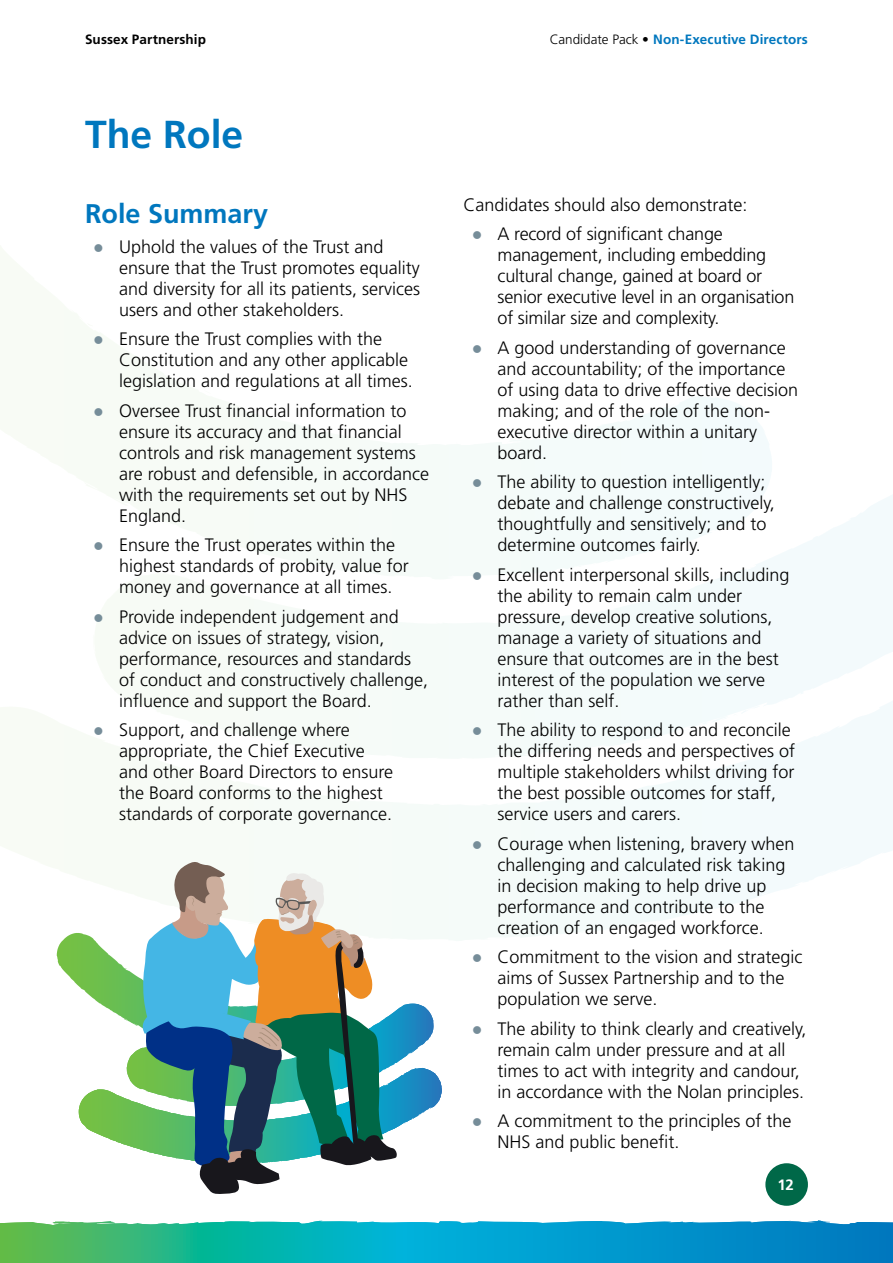
<style>
.page{position:relative;width:893px;height:1263px;background:#fff}
.page>*{position:absolute;margin:0;border:0;box-sizing:border-box;transform-origin:0 0}
.t1{font:700 39px "Frutiger LT Std";color:#0077be}
.t2{font:700 27px "Frutiger LT Std";color:#0077be}
.t3{font:300 18px/21px "Frutiger LT Std";color:#000}
.t4{font:700 15px "Frutiger LT Std";color:#fff}
.t5{font:700 13.5px "Frutiger LT Std";letter-spacing:.01em;color:#0077be}
.t6{font:700 13.5px "Frutiger LT Std";letter-spacing:.005em;color:#000}
.s1{font-weight:300;color:#000}
.s2{font-weight:900;color:#000}
.s3{color:#768d99}
</style>
<div class="page">
<div style="left:765px;top:1163px;width:43px;height:43px;background:#006848;border-radius:50%"></div>
<svg style="left:0;top:1220px;width:893px;height:43px;background:#1aa8b6"></svg>
<svg style="left:431px;top:1016px;width:3px;height:6px"></svg>
<svg style="left:57px;top:862px;width:360px;height:332px"></svg>
<p class="t6" style="left:85px;top:32px;width:122px">Sussex Partnership</p>
<p class="t5" style="left:550px;top:32px;width:260px"><span class="s1">Candidate Pack</span> <span class="s2">•</span> Non-Executive Directors</p>
<h1 class="t1" style="left:85px;top:111px;width:160px">The Role</h1>
<h2 class="t2" style="left:85px;top:197px;width:185px">Role Summary</h2>
<p class="t3" style="left:119px;top:236px;width:302px;text-indent:-26px"><span class="s3">●</span> Uphold the values of the Trust and ensure that the Trust promotes equality and diversity for all its patients, services users and other stakeholders.</p>
<p class="t3" style="left:119px;top:329px;width:295px;text-indent:-26px"><span class="s3">●</span> Ensure the Trust complies with the<br>Constitution and any other applicable legislation and regulations at all times.</p>
<p class="t3" style="left:119px;top:400px;width:312px;text-indent:-26px"><span class="s3">●</span> Oversee Trust financial information to ensure its accuracy and that financial controls and risk management systems are robust and defensible, in accordance with the requirements set out by NHS England.</p>
<p class="t3" style="left:119px;top:535px;width:291px;text-indent:-26px"><span class="s3">●</span> Ensure the Trust operates within the highest standards of probity, value for money and governance at all times.</p>
<p class="t3" style="left:119px;top:606px;width:311px;text-indent:-26px"><span class="s3">●</span> Provide independent judgement and advice on issues of strategy, vision, performance, resources and standards of conduct and constructively challenge, influence and support the Board.</p>
<p class="t3" style="left:119px;top:720px;width:276px;text-indent:-26px"><span class="s3">●</span> Support, and challenge where appropriate, the Chief Executive and other Board Directors to ensure the Board conforms to the highest standards of corporate governance.</p>
<p class="t3" style="left:463px;top:194px;width:286px">Candidates should also demonstrate:</p>
<p class="t3" style="left:497px;top:224px;width:298px;text-indent:-26px"><span class="s3">●</span> A record of significant change management, including embedding cultural change, gained at board or senior executive level in an organisation of similar size and complexity.</p>
<p class="t3" style="left:497px;top:337px;width:302px;text-indent:-26px"><span class="s3">●</span> A good understanding of governance and accountability; of the importance of using data to drive effective decision making; and of the role of the non&shy;executive director within a unitary board.</p>
<p class="t3" style="left:497px;top:472px;width:279px;text-indent:-26px"><span class="s3">●</span> The ability to question intelligently; debate and challenge constructively, thoughtfully and sensitively; and to determine outcomes fairly.</p>
<p class="t3" style="left:497px;top:564px;width:294px;text-indent:-26px"><span class="s3">●</span> Excellent interpersonal skills, including the ability to remain calm under pressure, develop creative solutions, manage a variety of situations and ensure that outcomes are in the best interest of the population we serve rather than self.</p>
<p class="t3" style="left:497px;top:720px;width:299px;text-indent:-26px"><span class="s3">●</span> The ability to respond to and reconcile the differing needs and perspectives of multiple stakeholders whilst driving for the best possible outcomes for staff, service users and carers.</p>
<p class="t3" style="left:497px;top:833px;width:299px;text-indent:-26px"><span class="s3">●</span> Courage when listening, bravery when challenging and calculated risk taking in decision making to help drive up performance and contribute to the creation of an engaged workforce.</p>
<p class="t3" style="left:497px;top:947px;width:307px;text-indent:-26px"><span class="s3">●</span> Commitment to the vision and strategic aims of Sussex Partnership and to the population we serve.</p>
<p class="t3" style="left:497px;top:1018px;width:310px;text-indent:-26px"><span class="s3">●</span> The ability to think clearly and creatively, remain calm under pressure and at all times to act with integrity and candour, in accordance with the Nolan principles.</p>
<p class="t3" style="left:497px;top:1111px;width:296px;text-indent:-26px"><span class="s3">●</span> A commitment to the principles of the<br>NHS and public benefit.</p>
<p class="t4" style="left:778px;top:1176px;width:18px">12</p>
</div>
